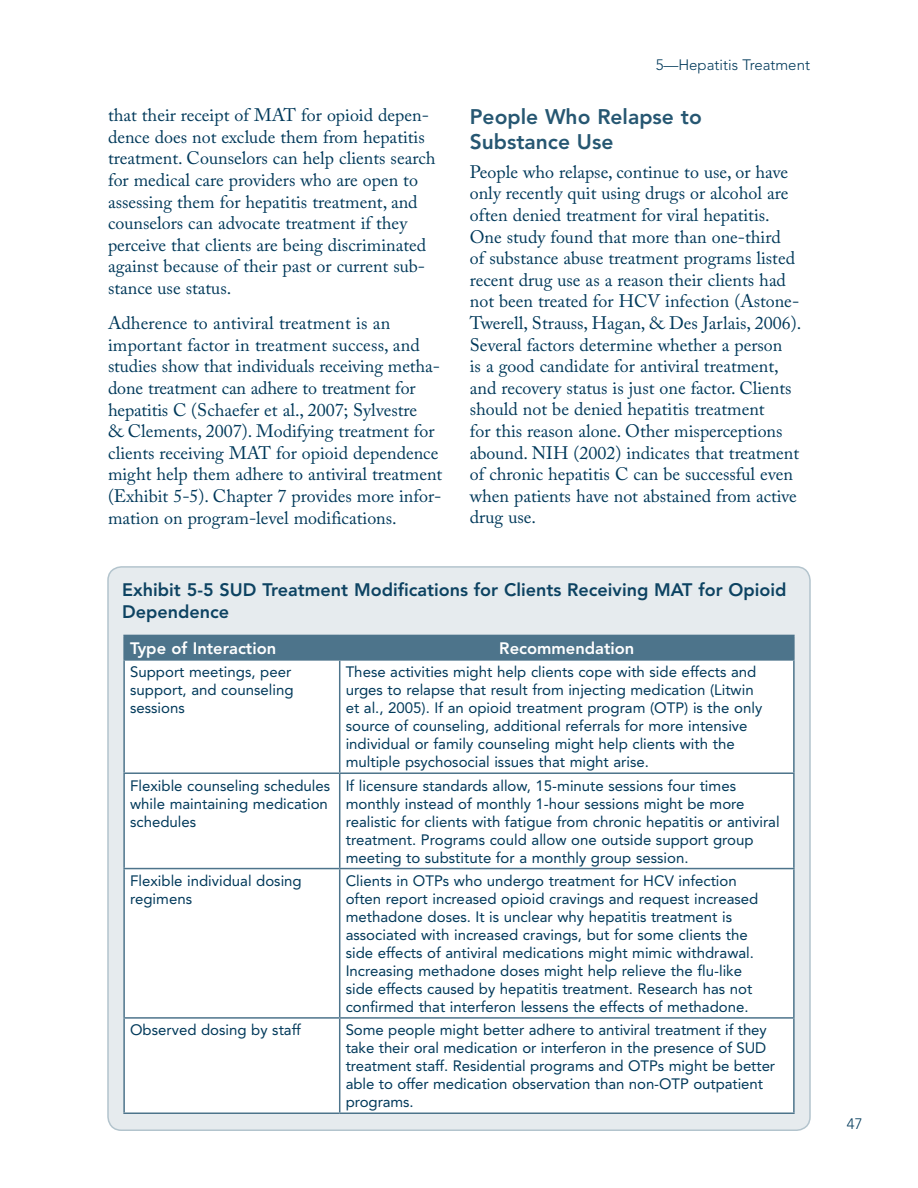
<style>
.page{position:relative;width:918px;height:1188px;background:#fff}
.page>*{position:absolute;margin:0;border:0;box-sizing:border-box;transform-origin:0 0}
.t1{font:800 21px/25.5px "Avenir LT Std";color:#265772}
.t2{font:18px/21.6px "Adobe Caslon Pro";color:#00395a}
.t3{font:800 18px/21.6px "Avenir LT Std";color:#0d4362}
.t4{font:800 16.5px "Avenir LT Std";color:#fff}
.t5{font:15px/18px "Avenir LT Std";color:#00395a}
.t6{font:300 15px "Avenir LT Std";color:#00395a}
</style>
<div class="page">
<div style="left:108px;top:567px;width:702px;height:563px;background:#e6ebee;border-radius:14px"></div>
<div style="left:124px;top:635px;width:216px;height:25px;background:#4d748b"></div>
<div style="left:340px;top:635px;width:454px;height:25px;background:#4d748b"></div>
<div style="left:124px;top:660px;width:216px;height:113px;background:#fff"></div>
<div style="left:340px;top:660px;width:454px;height:113px;background:#fff"></div>
<div style="left:124px;top:773px;width:216px;height:96px;background:#fff"></div>
<div style="left:340px;top:773px;width:454px;height:96px;background:#fff"></div>
<div style="left:124px;top:869px;width:216px;height:149px;background:#fff"></div>
<div style="left:340px;top:869px;width:454px;height:149px;background:#fff"></div>
<div style="left:124px;top:1018px;width:216px;height:95px;background:#fff"></div>
<div style="left:340px;top:1018px;width:454px;height:95px;background:#fff"></div>
<hr style="left:123px;top:659px;width:217px;height:2px;background:#4d748b">
<hr style="left:123px;top:636px;width:2px;height:23px;background:#4d748b">
<hr style="left:123px;top:635px;width:217px;height:1px;background:#4d748b">
<hr style="left:340px;top:635px;width:455px;height:1px;background:#4d748b">
<hr style="left:793px;top:636px;width:2px;height:23px;background:#4d748b">
<hr style="left:340px;top:659px;width:455px;height:2px;background:#4d748b">
<hr style="left:123px;top:661px;width:2px;height:111px;background:#4d748b">
<hr style="left:339px;top:661px;width:1px;height:111px;background:#4d748b">
<hr style="left:793px;top:661px;width:2px;height:111px;background:#4d748b">
<hr style="left:123px;top:774px;width:2px;height:94px;background:#4d748b">
<hr style="left:123px;top:772px;width:217px;height:2px;background:#4d748b">
<hr style="left:340px;top:772px;width:455px;height:2px;background:#4d748b">
<hr style="left:339px;top:774px;width:1px;height:94px;background:#4d748b">
<hr style="left:793px;top:774px;width:2px;height:94px;background:#4d748b">
<hr style="left:123px;top:869px;width:2px;height:148px;background:#4d748b">
<hr style="left:123px;top:868px;width:217px;height:1px;background:#4d748b">
<hr style="left:340px;top:868px;width:455px;height:1px;background:#4d748b">
<hr style="left:339px;top:869px;width:1px;height:148px;background:#4d748b">
<hr style="left:793px;top:869px;width:2px;height:148px;background:#4d748b">
<hr style="left:123px;top:1019px;width:2px;height:94px;background:#4d748b">
<hr style="left:123px;top:1017px;width:217px;height:2px;background:#4d748b">
<hr style="left:340px;top:1017px;width:455px;height:2px;background:#4d748b">
<hr style="left:339px;top:1019px;width:1px;height:94px;background:#4d748b">
<hr style="left:793px;top:1019px;width:2px;height:94px;background:#4d748b">
<hr style="left:123px;top:1113px;width:217px;height:1px;background:#4d748b">
<hr style="left:340px;top:1113px;width:455px;height:1px;background:#4d748b">
<p class="t2" style="left:108px;top:104px;width:329px">that their receipt of MAT for opioid depen&shy;dence does not exclude them from hepatitis treatment. Counselors can help clients search for medical care providers who are open to assessing them for hepatitis treatment, and counselors can advocate treatment if they perceive that clients are being discriminated against because of their past or current sub&shy;stance use status.</p>
<p class="t2" style="left:108px;top:312px;width:336px">Adherence to antiviral treatment is an important factor in treatment success, and studies show that individuals receiving metha&shy;done treatment can adhere to treatment for hepatitis C (Schaefer et al., 2007; Sylvestre<br>&amp; Clements, 2007). Modifying treatment for clients receiving MAT for opioid dependence might help them adhere to antiviral treatment (Exhibit 5-5). Chapter 7 provides more infor&shy;mation on program-level modifications.</p>
<p class="t6" style="left:656px;top:56px;width:156px">5—Hepatitis Treatment</p>
<p class="t1" style="left:470px;top:104px;width:234px">people Who relapse to substance Use</p>
<p class="t2" style="left:470px;top:161px;width:333px">People who relapse, continue to use, or have only recently quit using drugs or alcohol are often denied treatment for viral hepatitis.<br>One study found that more than one-third<br>of substance abuse treatment programs listed recent drug use as a reason their clients had not been treated for HCV infection (Astone-Twerell, Strauss, Hagan, &amp; Des Jarlais, 2006).<br>Several factors determine whether a person<br>is a good candidate for antiviral treatment, and recovery status is just one factor. Clients should not be denied hepatitis treatment<br>for this reason alone. Other misperceptions abound. NIH (2002) indicates that treatment of chronic hepatitis C can be successful even when patients have not abstained from active drug use.</p>
<p class="t3" style="left:122px;top:579px;width:666px">exhibit 5-5 sUD Treatment modifications for clients receiving mAT for opioid<br>Dependence</p>
<p class="t4" style="left:130px;top:638px;width:148px">Type of Interaction</p>
<p class="t4" style="left:499px;top:638px;width:137px">recommendation</p>
<p class="t5" style="left:130px;top:663px;width:165px">Support meetings, peer support, and counseling sessions</p>
<p class="t5" style="left:346px;top:663px;width:418px">These activities might help clients cope with side effects and urges to relapse that result from injecting medication (Litwin et al., 2005). If an opioid treatment program (OTP) is the only source of counseling, additional referrals for more intensive individual or family counseling might help clients with the multiple psychosocial issues that might arise.</p>
<p class="t5" style="left:130px;top:776px;width:202px">Flexible counseling schedules while maintaining medication schedules</p>
<p class="t5" style="left:346px;top:776px;width:435px">If licensure standards allow, 15-minute sessions four times monthly instead of monthly 1-hour sessions might be more realistic for clients with fatigue from chronic hepatitis or antiviral treatment. Programs could allow one outside support group meeting to substitute for a monthly group session.</p>
<p class="t5" style="left:130px;top:872px;width:173px">Flexible individual dosing regimens</p>
<p class="t5" style="left:346px;top:872px;width:414px">Clients in OTPs who undergo treatment for HCV infection often report increased opioid cravings and request increased methadone doses. It is unclear why hepatitis treatment is associated with increased cravings, but for some clients the side effects of antiviral medications might mimic withdrawal.<br>Increasing methadone doses might help relieve the flu-like side effects caused by hepatitis treatment. Research has not confirmed that interferon lessens the effects of methadone.</p>
<p class="t5" style="left:130px;top:1021px;width:172px">Observed dosing by staff</p>
<p class="t5" style="left:346px;top:1021px;width:431px">Some people might better adhere to antiviral treatment if they take their oral medication or interferon in the presence of SUD treatment staff. Residential programs and OTPs might be better able to offer medication observation than non-OTP outpatient programs.</p>
<p class="t6" style="left:847px;top:1115px;width:17px">47</p>
</div>
